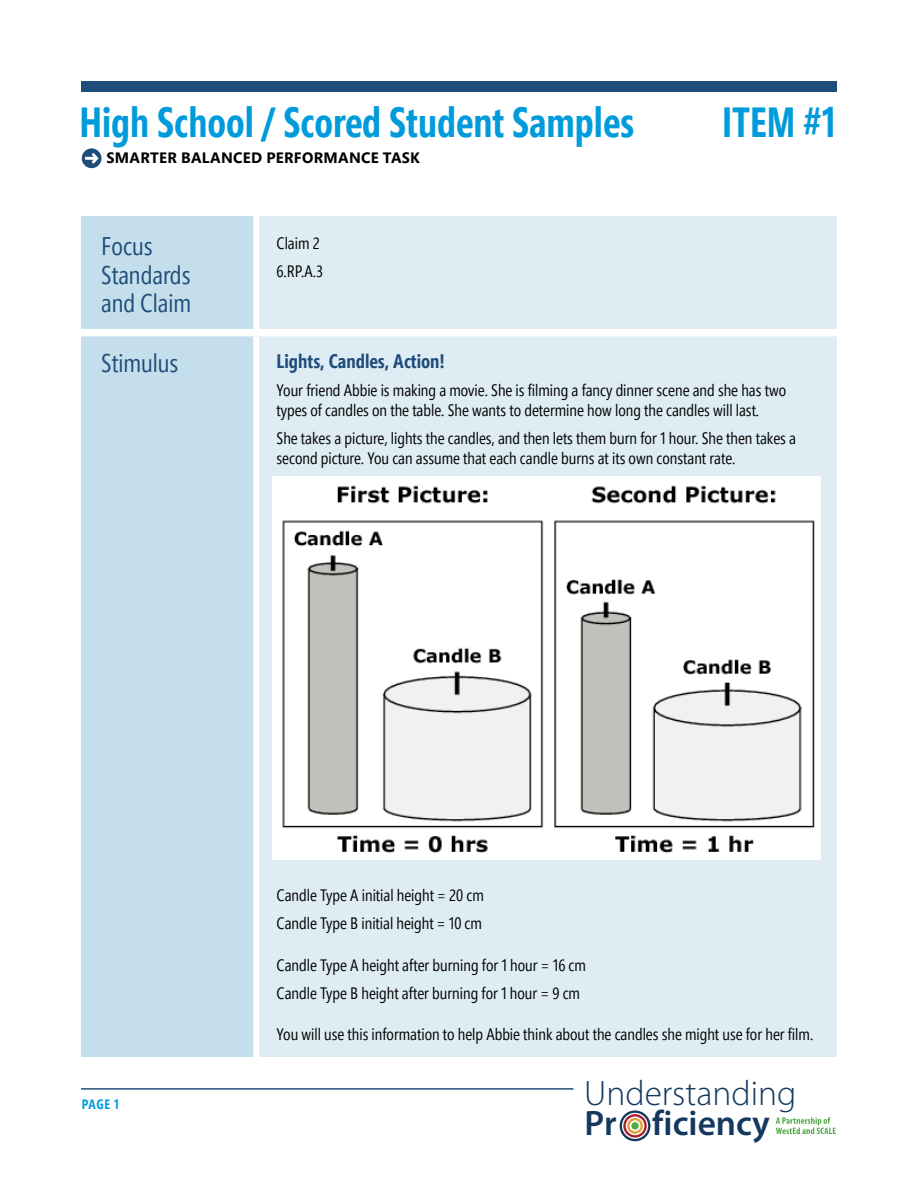
<style>
.page{position:relative;width:918px;height:1188px;background:#fff}
.page>*{position:absolute;margin:0;border:0;box-sizing:border-box;transform-origin:0 0}
.t1{font:700 42px "Segoe Pro Cond";color:#009bdb;scale:.95 1}
.t2{font:300 35.4px "Myriad Pro";color:#143860}
.t3{font:600 35.4px "Myriad Pro";color:#143860}
.Table_H1_Left_Column{font:25.5px/28.5px "Segoe Pro Cond";color:#1e4c7b}
.Table_H2{font:700 19.5px "Segoe Pro Cond";color:#1e4c7b}
.Table_body{font:16.5px/19.8px "Segoe Pro Cond";color:#000}
.Table_body_space_bef{font:16.5px "Segoe Pro Cond";color:#000}
.t4{font:700 15px "Segoe Pro";letter-spacing:.02em;color:#000}
.t5{font:700 13.5px "Segoe Pro Cond";color:#009bdb}
</style>
<div class="page">
<div style="left:81px;top:82px;width:756px;height:10px;background:#1e4c7b"></div>
<hr style="left:81px;top:1088px;width:492px;height:2px;background:#1e4c7b">
<svg style="left:776px;top:1117px;width:60px;height:17px"></svg>
<div style="left:620px;top:1110px;width:30px;height:31px;border:2px solid #143860;border-radius:50%"></div>
<div style="left:623px;top:1114px;width:24px;height:24px;border:2px solid #ad1f28;border-radius:50%"></div>
<div style="left:627px;top:1118px;width:16px;height:16px;border:2px solid #e49f39;border-radius:50%"></div>
<div style="left:631px;top:1122px;width:8px;height:8px;background:#52a947;border-radius:50%"></div>
<svg style="left:82px;top:148px;width:20px;height:20px"></svg>
<svg style="left:85px;top:153px;width:14px;height:10px"></svg>
<div style="left:81px;top:216px;width:172px;height:841px;background:#c4deeb"></div>
<div style="left:259px;top:216px;width:578px;height:841px;background:#deecf3"></div>
<div style="left:81px;top:329px;width:175px;height:7px;background:#fff"></div>
<div style="left:256px;top:329px;width:581px;height:7px;background:#fff"></div>
<img style="left:272px;top:476px;width:549px;height:383px">
<h1 class="t1" style="left:80px;top:96px;width:586px">High School / Scored Student Samples</h1>
<h1 class="t1" style="left:722px;top:96px;width:121px">ITEM #1</h1>
<p class="t4" style="left:106px;top:147px;width:315px">SMARTER BALANCED PERFORMANCE TASK</p>
<p class="Table_H1_Left_Column" style="left:101px;top:232px;width:92px">Focus<br>Standards and Claim</p>
<p class="Table_body" style="left:277px;top:233px;width:45px">Claim 2</p>
<p class="Table_body" style="left:277px;top:262px;width:48px">6.RP.A.3</p>
<p class="Table_H1_Left_Column" style="left:101px;top:349px;width:79px">Stimulus</p>
<p class="Table_H2" style="left:277px;top:349px;width:170px">Lights, Candles, Action!</p>
<p class="Table_body" style="left:277px;top:380px;width:511px">Your friend Abbie is making a movie. She is filming a fancy dinner scene and she has two types of candles on the table. She wants to determine how long the candles will last.</p>
<p class="Table_body" style="left:277px;top:429px;width:521px">She takes a picture, lights the candles, and then lets them burn for 1 hour. She then takes a second picture. You can assume that each candle burns at its own constant rate.</p>
<p class="t5" style="left:82px;top:1096px;width:39px">PAGE 1</p>
<p class="Table_body_space_bef" style="left:277px;top:885px;width:209px">Candle Type A initial height = 20 cm</p>
<p class="Table_body" style="left:277px;top:914px;width:207px">Candle Type B initial height = 10 cm</p>
<p class="Table_body_space_bef" style="left:277px;top:955px;width:311px">Candle Type A height after burning for 1 hour = 16 cm</p>
<p class="Table_body" style="left:277px;top:984px;width:305px">Candle Type B height after burning for 1 hour = 9 cm</p>
<p class="Table_body_space_bef" style="left:277px;top:1024px;width:538px">You will use this information to help Abbie think about the candles she might use for her film.</p>
<h2 class="t2" style="left:584px;top:1072px;width:214px">Understanding</h2>
<h2 class="t3" style="left:584px;top:1100px;width:187px">Pr ficiency</h2>
</div>
